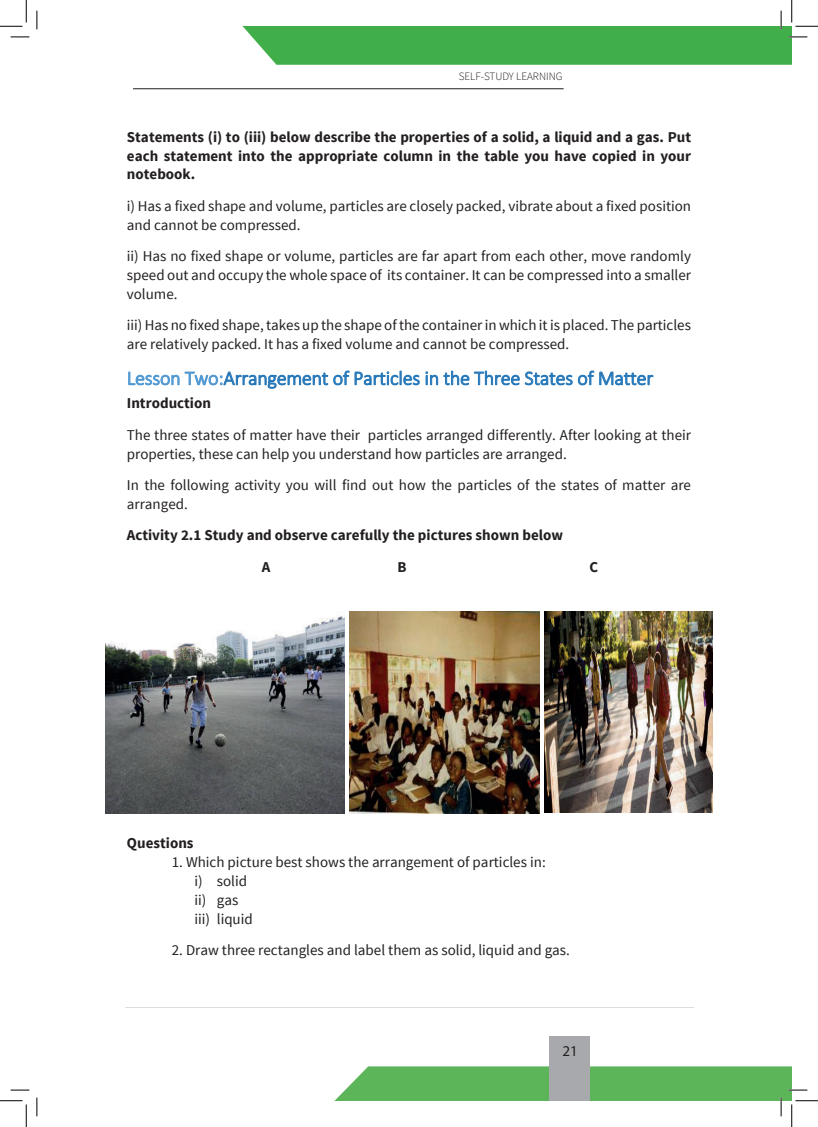
<style>
.page{position:relative;width:818px;height:1127px;background:#fff}
.page>*{position:absolute;margin:0;border:0;box-sizing:border-box;transform-origin:0 0}
.t1{font:300 20px "Calibri";letter-spacing:-.01em;color:#2778b9}
.t2{font:15px/18.9px "Source Sans Pro";color:#231f20}
.t3{font:700 15px/18.9px "Source Sans Pro";color:#231f20;text-align:justify}
.t4{font:15px "Myriad Pro";color:#231f20}
.t5{font:300 11.25px "Source Sans Pro";color:#231f20}
.s1{color:#4f98d2}
</style>
<div class="page">
<div style="left:549px;top:1035px;width:41px;height:65px;background:#a8a9ad"></div>
<hr style="left:133px;top:88px;width:431px;height:1px;background:#231f20">
<hr style="left:125px;top:1006px;width:568px;height:1px;background:#dcdddf">
<img style="left:106px;top:615px;width:239px;height:197px">
<img style="left:544px;top:611px;width:169px;height:201px">
<img style="left:349px;top:611px;width:190px;height:202px">
<svg style="left:11px;top:36px;width:18px;height:2px"></svg>
<svg style="left:11px;top:1089px;width:18px;height:1px"></svg>
<svg style="left:36px;top:11px;width:2px;height:18px"></svg>
<svg style="left:36px;top:1097px;width:2px;height:18px"></svg>
<svg style="left:0;top:0;width:27px;height:27px"></svg>
<svg style="left:0;top:1100px;width:27px;height:26px"></svg>
<svg style="left:242px;top:0;width:576px;height:65px"></svg>
<svg style="left:334px;top:1066px;width:484px;height:60px"></svg>
<p class="t5" style="left:459px;top:69px;width:105px">SELF-STUDY LEARNING</p>
<p class="t3" style="left:127px;top:128px;width:566px">Statements (i) to (iii) below describe the properties of a solid, a liquid and a gas. Put each statement into the appropriate column in the table you have copied in your notebook.</p>
<p class="t2" style="left:127px;top:196px;width:566px">i) Has a fixed shape and volume, particles are closely packed, vibrate about a fixed position and cannot be compressed.</p>
<p class="t2" style="left:127px;top:247px;width:566px;text-align:justify">ii) Has no fixed shape or volume, particles are far apart from each other, move randomly speed out and occupy the whole space of its container. It can be compressed into a smaller volume.</p>
<p class="t2" style="left:127px;top:316px;width:566px">iii) Has no fixed shape, takes up the shape of the container in which it is placed. The particles are relatively packed. It has a fixed volume and cannot be compressed.</p>
<h1 class="t1" style="left:127px;top:365px;width:528px"><span class="s1">Lesson Two:</span>Arrangement of Particles in the Three States of Matter</h1>
<p class="t3" style="left:127px;top:394px;width:86px">Introduction</p>
<p class="t2" style="left:127px;top:425px;width:566px">The three states of matter have their particles arranged differently. After looking at their properties, these can help you understand how particles are arranged.</p>
<p class="t2" style="left:127px;top:476px;width:566px">In the following activity you will find out how the particles of the states of matter are arranged.</p>
<p class="t3" style="left:262px;top:520px;width:303px;line-height:31.4px;text-indent:-135px">Activity 2.1 Study and observe carefully the pictures shown below<br>A</p>
<p class="t3" style="left:397px;top:557px;width:11px">B</p>
<p class="t3" style="left:589px;top:557px;width:10px">C</p>
<p class="t3" style="left:127px;top:834px;width:68px">Questions</p>
<p class="t2" style="left:194px;top:852px;width:353px;text-indent:-22px">1. Which picture best shows the arrangement of particles in: i) solid<br>ii) gas<br>iii) liquid</p>
<p class="t2" style="left:172px;top:940px;width:399px">2. Draw three rectangles and label them as solid, liquid and gas.</p>
<p class="t4" style="left:562px;top:1041px;width:17px">21</p>
</div>
